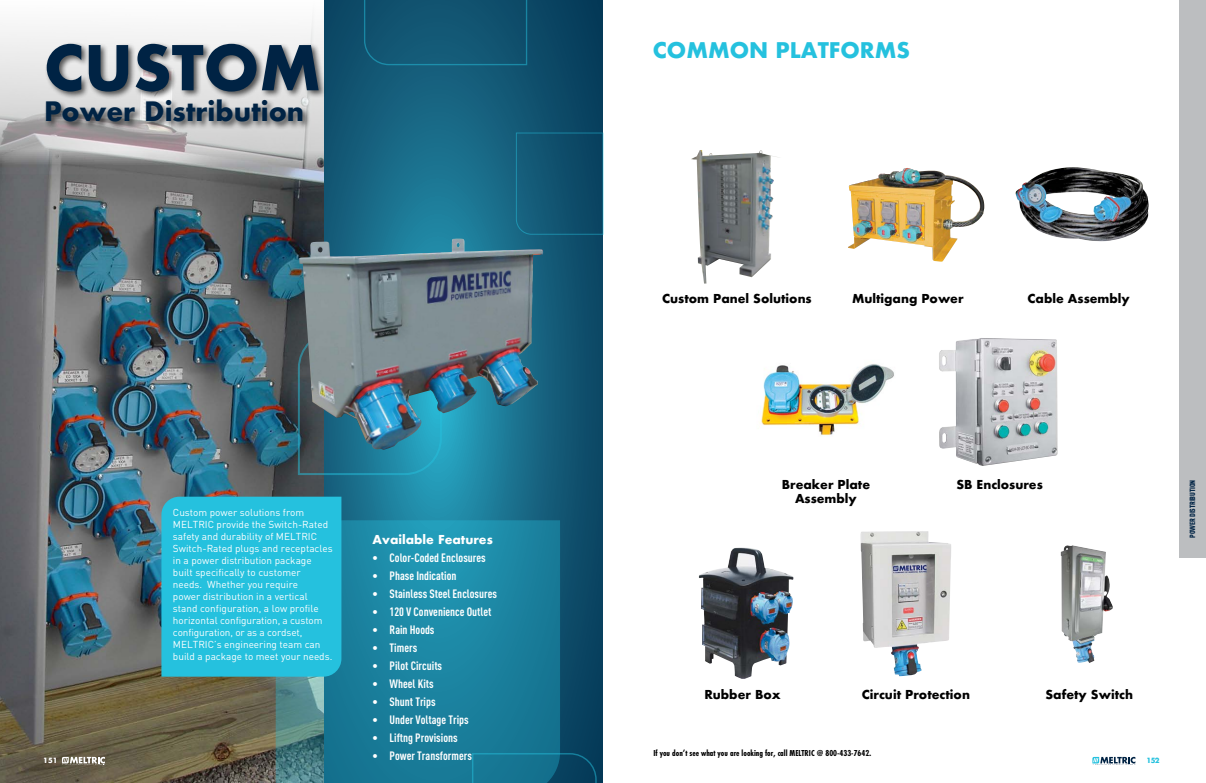
<style>
.page{position:relative;width:1206px;height:783px;background:#fff}
.page>*{position:absolute;margin:0;border:0;box-sizing:border-box;transform-origin:0 0}
.t1{font:700 60px "Futura";color:#002344}
.t2{font:700 26px "Futura";color:#002344}
.t3{font:700 21px "Futura";color:#25c1de}
.t4{font:700 12px "DIN Cond";color:#fff}
.t5{font:700 12px/14.4px "Futura";color:#000;text-align:center}
.t6{font:700 12px "Futura";color:#fff}
.t7{font:10px/12px "DIN";color:#fff}
.t8{font:700 9px "Futura PT Cond";color:#000}
.t9{font:900 7.5px "DIN Cond";letter-spacing:-.01em;color:#002344}
.t10{font:700 7px "Futura";color:#fff}
.t11{font:700 7px "Futura";color:#25c1de}
</style>
<div class="page">
<img style="left:0;top:174px;width:325px;height:609px">
<svg style="left:0;top:0;width:325px;height:174px"></svg>
<svg style="left:325px;top:0;width:278px;height:783px;background:#135d7a"></svg>
<svg style="left:276px;top:520px;width:284px;height:263px;background:#1f839e"></svg>
<svg style="left:363px;top:0;width:165px;height:66px;background:#115573"></svg>
<svg style="left:471px;top:752px;width:126px;height:31px;background:#116582"></svg>
<svg style="left:297px;top:330px;width:146px;height:146px;background:#267a91"></svg>
<div style="left:161px;top:497px;width:180px;height:180px;background:#25c1de"></div>
<svg style="left:516px;top:132px;width:88px;height:103px;background:#105370"></svg>
<img style="left:299px;top:239px;width:244px;height:211px">
<img style="left:691px;top:150px;width:86px;height:134px">
<img style="left:848px;top:168px;width:137px;height:94px">
<img style="left:761px;top:364px;width:133px;height:72px">
<img style="left:939px;top:338px;width:119px;height:128px">
<img style="left:699px;top:548px;width:94px;height:131px">
<img style="left:1015px;top:167px;width:134px;height:75px">
<img style="left:860px;top:531px;width:91px;height:145px">
<img style="left:1061px;top:545px;width:52px;height:118px">
<div style="left:44px;top:41px;width:283px;height:89px;background:#000;opacity:.65"></div>
<div style="left:1179px;top:0;width:27px;height:558px;background:#bcbec0"></div>
<svg style="left:1092px;top:757px;width:43px;height:7px"></svg>
<svg style="left:62px;top:757px;width:43px;height:6px"></svg>
<h1 class="t1" style="left:44px;top:24px;width:279px">CUSTOM</h1>
<h2 class="t2" style="left:44px;top:93px;width:262px">Power Distribution</h2>
<h3 class="t3" style="left:653px;top:35px;width:259px">COMMON PLATFORMS</h3>
<p class="t5" style="left:662px;top:291px;width:151px">Custom Panel Solutions</p>
<p class="t5" style="left:852px;top:291px;width:113px">Multigang Power</p>
<p class="t5" style="left:1028px;top:291px;width:104px">Cable Assembly</p>
<p class="t5" style="left:782px;top:477px;width:90px">Breaker Plate<br>Assembly</p>
<p class="t5" style="left:956px;top:477px;width:88px">SB Enclosures</p>
<p class="t7" style="left:173px;top:506px;width:161px">Custom power solutions from<br>MELTRIC provide the Switch-Rated safety and durability of MELTRIC<br>Switch-Rated plugs and receptacles in a power distribution package built specifically to customer<br>needs. Whether you require<br>power distribution in a vertical stand configuration, a low profile horizontal configuration, a custom configuration, or as a cordset,<br>MELTRIC’s engineering team can build a package to meet your needs.</p>
<p class="t6" style="left:373px;top:531px;width:122px">Available Features</p>
<p class="t4" style="left:373px;top:550px;width:115px">• Color-Coded Enclosures</p>
<p class="t4" style="left:373px;top:568px;width:85px">• Phase Indication</p>
<p class="t4" style="left:373px;top:586px;width:126px">• Stainless Steel Enclosures</p>
<p class="t4" style="left:373px;top:604px;width:120px">• 120 V Convenience Outlet</p>
<p class="t4" style="left:373px;top:622px;width:63px">• Rain Hoods</p>
<p class="t4" style="left:373px;top:640px;width:46px">• Timers</p>
<p class="t4" style="left:373px;top:658px;width:71px">• Pilot Circuits</p>
<p class="t4" style="left:373px;top:676px;width:63px">• Wheel Kits</p>
<p class="t4" style="left:373px;top:694px;width:65px">• Shunt Trips</p>
<p class="t4" style="left:373px;top:712px;width:98px">• Under Voltage Trips</p>
<p class="t4" style="left:373px;top:730px;width:87px">• Liftng Provisions</p>
<p class="t4" style="left:373px;top:748px;width:101px">• Power Transformers</p>
<p class="t5" style="left:704px;top:687px;width:78px">Rubber Box</p>
<p class="t5" style="left:862px;top:687px;width:110px">Circuit Protection</p>
<p class="t5" style="left:1046px;top:687px;width:89px">Safety Switch</p>
<p class="t8" style="left:653px;top:747px;width:220px">If you don’t see what you are looking for, call MELTRIC @ 800-433-7642.</p>
<p class="t10" style="left:43px;top:756px;width:16px">151</p>
<p class="t11" style="left:1146px;top:756px;width:15px">152</p>
<p class="t9" style="left:1188px;top:538px;width:60px;rotate:-90deg">POWER DISTRIBUTION</p>
</div>
